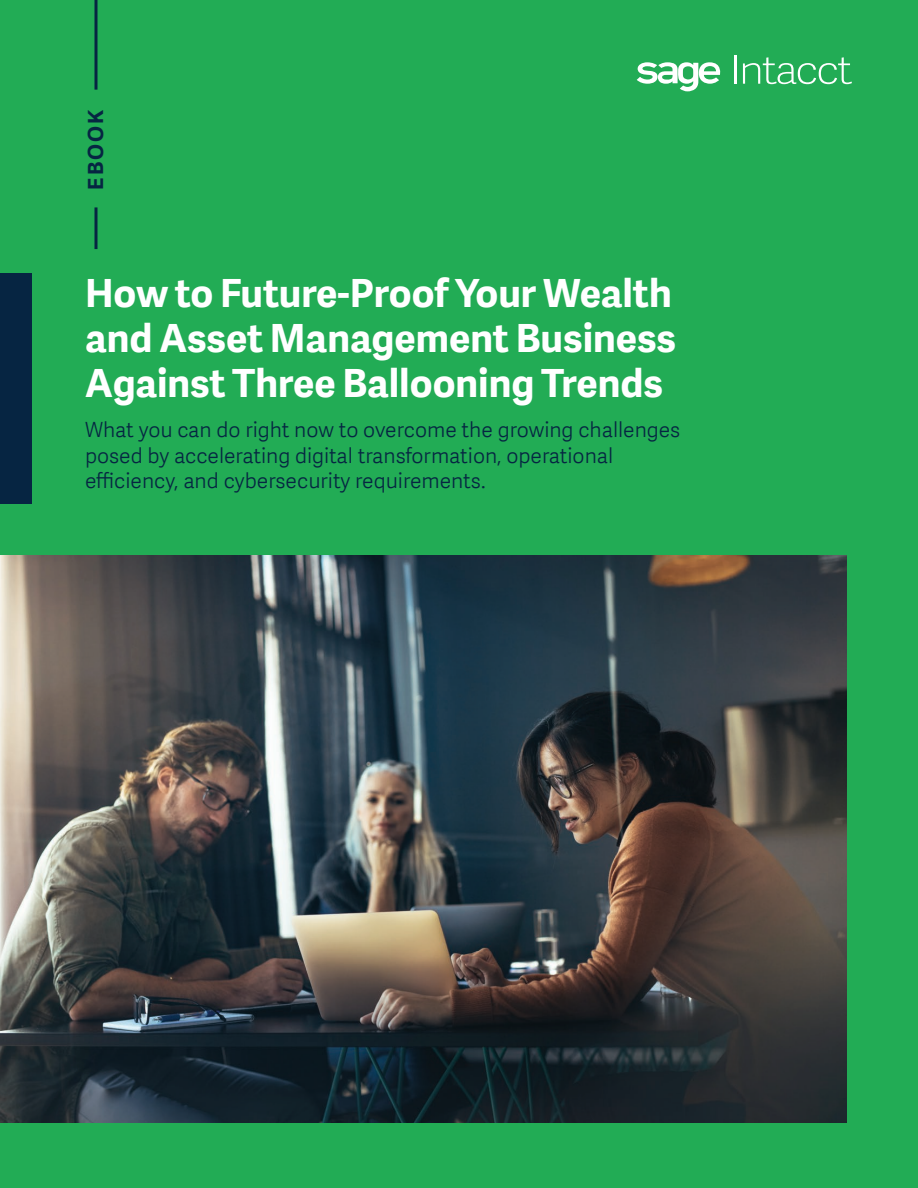
<style>
.page{position:relative;width:918px;height:1188px;background:#22ac55}
.page>*{position:absolute;margin:0;border:0;box-sizing:border-box;transform-origin:0 0}
.t1{font:700 39px/45px "Adelle Sans SAGE";color:#fff;text-align:justify}
.t2{font:21px/25.5px "Adelle Sans SAGE Lt";color:#062542}
.t3{font:700 21px "Adelle Sans SAGE";letter-spacing:.1em;color:#062542}
</style>
<div class="page">
<img style="left:0;top:555px;width:846px;height:567px">
<div style="left:0;top:274px;width:32px;height:230px;background:#062542"></div>
<svg style="left:94px;top:0;width:4px;height:90px"></svg>
<svg style="left:94px;top:207px;width:4px;height:42px"></svg>
<svg style="left:637px;top:62px;width:84px;height:29px"></svg>
<hr style="left:734px;top:55px;width:2px;height:29px;background:#fff">
<svg style="left:743px;top:57px;width:109px;height:27px"></svg>
<p class="t3" style="left:80px;top:190px;width:82px;rotate:-90deg">EBOOK</p>
<h1 class="t1" style="left:85px;top:269px;width:593px">How to Future-Proof Your Wealth and Asset Management Business Against Three Ballooning Trends</h1>
<p class="t2" style="left:85px;top:416px;width:597px">What you can do right now to overcome the growing challenges posed by accelerating digital transformation, operational efficiency, and cybersecurity requirements.</p>
</div>
